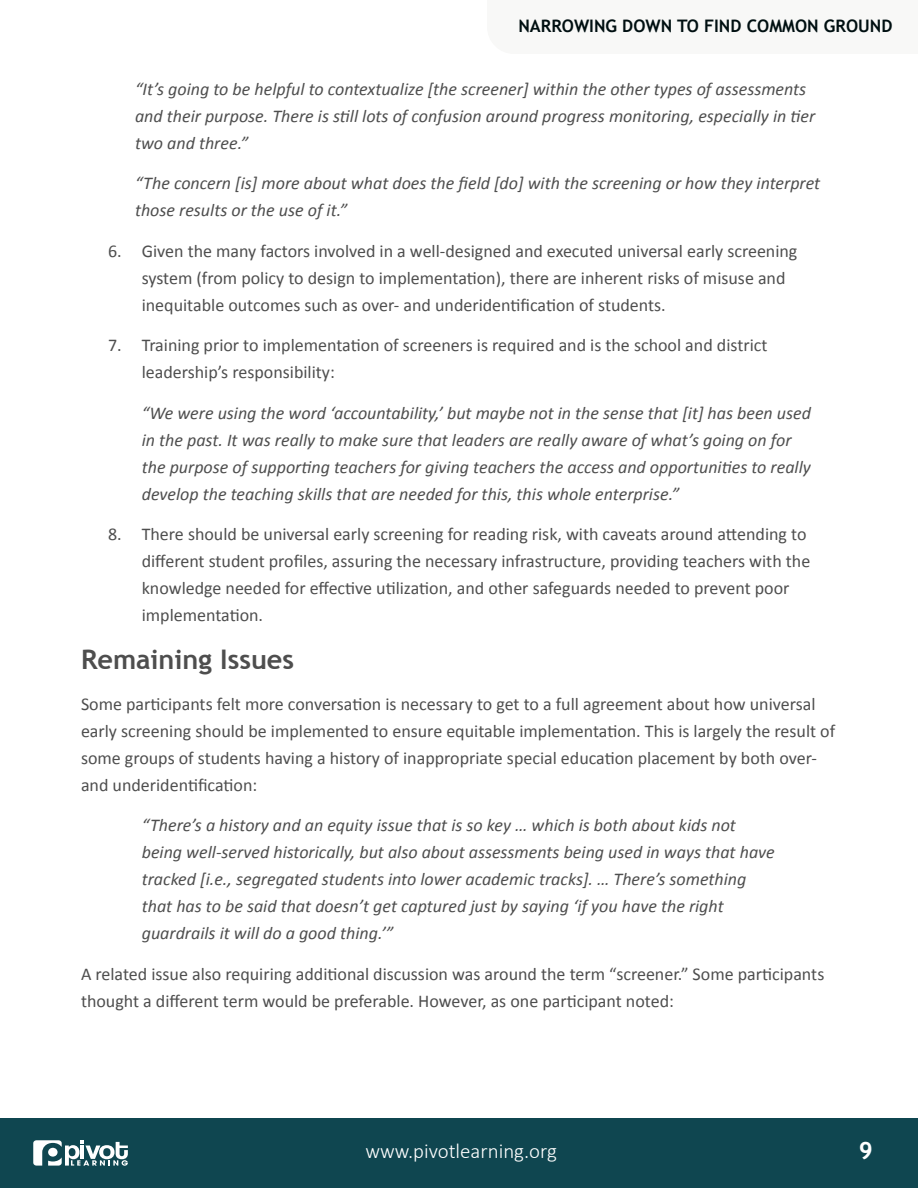
<style>
.page{position:relative;width:918px;height:1188px;background:#fff}
.page>*{position:absolute;margin:0;border:0;box-sizing:border-box;transform-origin:0 0}
.Paragraph{font:700 27px "Trebuchet MS";color:#4e4e4e}
.t1{font:700 24px "Trebuchet MS";color:#fff}
.t2{font:300 21px "Calibri";color:#fff}
.Paragraph-2{font:18px/27px "Calibri";color:#4e4e4e}
.Paragraph_Number_Lis{font:italic 18px/27px "Calibri";color:#4e4e4e}
.Paragraph-3{font:italic 18px/27px "Calibri";color:#4e4e4e}
.t3{font:700 17.25px "Trebuchet MS";color:#000f11}
</style>
<div class="page">
<div style="left:0;top:1119px;width:918px;height:69px;background:#0f4650"></div>
<svg style="left:33px;top:1140px;width:95px;height:26px"></svg>
<p class="t3" style="left:518px;top:15px;width:376px">NARROWING DOWN TO FIND COMMON GROUND</p>
<p class="Paragraph_Number_Lis" style="left:135px;top:74px;width:682px">“It’s going to be helpful to contextualize [the screener] within the other types of assessments and their purpose. There is still lots of confusion around progress monitoring, especially in tier two and three.”</p>
<p class="Paragraph_Number_Lis" style="left:135px;top:169px;width:687px">“The concern [is] more about what does the field [do] with the screening or how they interpret those results or the use of it.”</p>
<p class="Paragraph-2" style="left:142px;top:237px;width:657px;text-indent:-34px">6. Given the many factors involved in a well-designed and executed universal early screening system (from policy to design to implementation), there are inherent risks of misuse and inequitable outcomes such as over- and underidentification of students.</p>
<p class="Paragraph-2" style="left:142px;top:332px;width:627px;text-indent:-34px">7. Training prior to implementation of screeners is required and is the school and district leadership’s responsibility:</p>
<p class="Paragraph_Number_Lis" style="left:142px;top:398px;width:671px">“We were using the word ‘accountability,’ but maybe not in the sense that [it] has been used in the past. It was really to make sure that leaders are really aware of what’s going on for the purpose of supporting teachers for giving teachers the access and opportunities to really develop the teaching skills that are needed for this, this whole enterprise.”</p>
<p class="Paragraph-2" style="left:142px;top:521px;width:670px;text-indent:-34px">8. There should be universal early screening for reading risk, with caveats around attending to different student profiles, assuring the necessary infrastructure, providing teachers with the knowledge needed for effective utilization, and other safeguards needed to prevent poor implementation.</p>
<p class="Paragraph" style="left:81px;top:643px;width:215px">Remaining Issues</p>
<p class="Paragraph-2" style="left:81px;top:690px;width:756px">Some participants felt more conversation is necessary to get to a full agreement about how universal early screening should be implemented to ensure equitable implementation. This is largely the result of some groups of students having a history of inappropriate special education placement by both over&shy;and underidentification:</p>
<p class="Paragraph-3" style="left:142px;top:811px;width:635px">“There’s a history and an equity issue that is so key … which is both about kids not being well-served historically, but also about assessments being used in ways that have tracked [i.e., segregated students into lower academic tracks]. … There’s something that has to be said that doesn’t get captured just by saying ‘if you have the right guardrails it will do a good thing.’”</p>
<p class="Paragraph-2" style="left:81px;top:960px;width:745px">A related issue also requiring additional discussion was around the term “screener.” Some participants thought a different term would be preferable. However, as one participant noted:</p>
<p class="t2" style="left:365px;top:1138px;width:193px">www.pivotlearning.org</p>
<h2 class="t1" style="left:859px;top:1136px;width:16px">9</h2>
</div>
